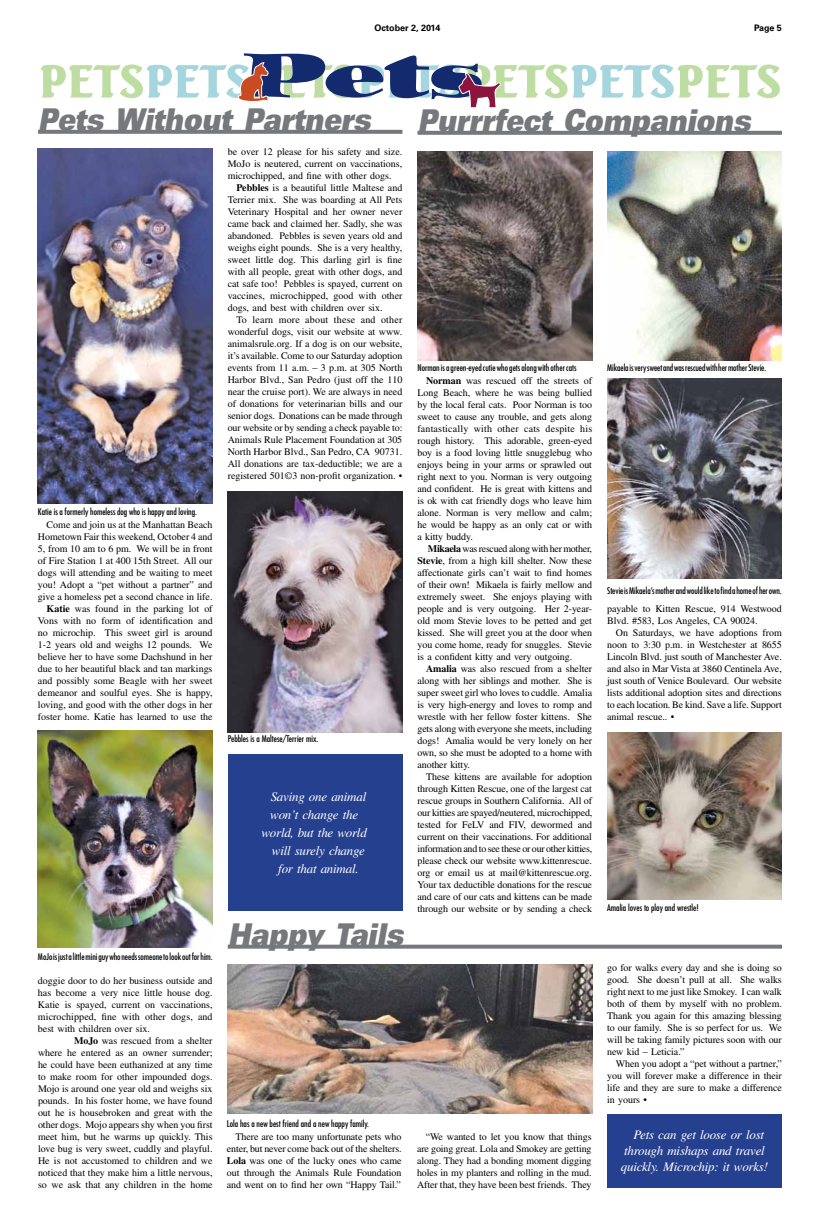
<style>
.page{position:relative;width:819px;height:1224px;background:#fff}
.page>*{position:absolute;margin:0;border:0;box-sizing:border-box;transform-origin:0 0}
.t1{font:italic 30px "Univers LT Std X Black Ex";color:#77787b;scale:.7 1}
.t2{font:italic 13px/16px "Times LT Std";letter-spacing:-.02em;color:#fff}
.t3{font:10px/12px "Times LT Std";color:#000;text-align:justify}
.t4{font:condensed 9px "Futura Std";color:#000}
.t5{font:700 9px "Univers LT Std";color:#000}
.s1{font-weight:700}
</style>
<div class="page">
<svg style="left:41px;top:53px;width:739px;height:55px"></svg>
<svg style="left:38px;top:130px;width:364px;height:4px"></svg>
<svg style="left:417px;top:131px;width:365px;height:4px"></svg>
<svg style="left:228px;top:945px;width:554px;height:4px;background:#828385"></svg>
<img style="left:228px;top:964px;width:364px;height:150px">
<img style="left:228px;top:492px;width:174px;height:240px">
<img style="left:38px;top:731px;width:175px;height:217px">
<img style="left:607px;top:732px;width:175px;height:168px">
<img style="left:417px;top:152px;width:175px;height:209px">
<img style="left:607px;top:152px;width:175px;height:209px">
<img style="left:607px;top:378px;width:175px;height:200px">
<div style="left:228px;top:754px;width:174px;height:157px;background:#25408f"></div>
<img style="left:38px;top:149px;width:175px;height:355px">
<div style="left:607px;top:1114px;width:175px;height:73px;background:#25408f"></div>
<p class="t5" style="left:374px;top:23px;width:68px">October 2, 2014</p>
<p class="t5" style="left:754px;top:23px;width:29px">Page 5</p>
<h1 class="t1" style="left:38px;top:101px;width:486px">Pets Without Partners</h1>
<h1 class="t1" style="left:417px;top:102px;width:487px">Purrrfect Companions</h1>
<p class="t4" style="left:38px;top:507px;width:161px">Katie is a formerly homeless dog who is happy and loving.</p>
<p class="t3" style="left:38px;top:518px;width:176px;text-align:right">Come and join us at the Manhattan Beach Hometown Fair this weekend, October 4 and 5, from 10 am to 6 pm. We will be in front of Fire Station 1 at 400 15th Street. All our dogs will attending and be waiting to meet you! Adopt a “pet without a partner” and give a homeless pet a second chance in life.<br><span class="s1">Katie</span> was found in the parking lot of Vons with no form of identification and no microchip. This sweet girl is around 1-2 years old and weighs 12 pounds. We believe her to have some Dachshund in her due to her beautiful black and tan markings and possibly some Beagle with her sweet demeanor and soulful eyes. She is happy, loving, and good with the other dogs in her foster home. Katie has learned to use the</p>
<p class="t4" style="left:38px;top:951px;width:176px">MoJo is just a little mini guy who needs someone to look out for him.</p>
<p class="t3" style="left:38px;top:974px;width:176px">doggie door to do her business outside and has become a very nice little house dog.<br>Katie is spayed, current on vaccinations, microchipped, fine with other dogs, and best with children over six.</p>
<p class="t3" style="left:38px;top:1034px;width:176px;text-indent:36px"><span class="s1">MoJo</span> was rescued from a shelter where he entered as an owner surrender; he could have been euthanized at any time to make room for other impounded dogs.<br>Mojo is around one year old and weighs six pounds. In his foster home, we have found out he is housebroken and great with the other dogs. Mojo appears shy when you first meet him, but he warms up quickly. This love bug is very sweet, cuddly and playful.<br>He is not accustomed to children and we noticed that they make him a little nervous, so we ask that any children in the home</p>
<p class="t3" style="left:228px;top:146px;width:176px">be over 12 please for his safety and size.<br>MoJo is neutered, current on vaccinations, microchipped, and fine with other dogs.</p>
<p class="t3" style="left:228px;top:182px;width:176px;text-indent:9px"><span class="s1">Pebbles</span> is a beautiful little Maltese and Terrier mix. She was boarding at All Pets Veterinary Hospital and her owner never came back and claimed her. Sadly, she was abandoned. Pebbles is seven years old and weighs eight pounds. She is a very healthy, sweet little dog. This darling girl is fine with all people, great with other dogs, and cat safe too! Pebbles is spayed, current on vaccines, microchipped, good with other dogs, and best with children over six.</p>
<p class="t3" style="left:228px;top:314px;width:176px;text-indent:9px">To learn more about these and other wonderful dogs, visit our website at www. animalsrule.org. If a dog is on our website, it’s available. Come to our Saturday adoption events from 11 a.m. – 3 p.m. at 305 North Harbor Blvd., San Pedro (just off the 110 near the cruise port). We are always in need of donations for veterinarian bills and our senior dogs. Donations can be made through our website or by sending a check payable to:<br>Animals Rule Placement Foundation at 305<br>North Harbor Blvd., San Pedro, CA 90731.<br>All donations are tax-deductible; we are a registered 501©3 non-profit organization. •</p>
<p class="t4" style="left:228px;top:733px;width:92px">Pebbles is a Maltese/Terrier mix.</p>
<h2 class="t2" style="left:271px;top:789px;width:97px">Saving one animal</h2>
<h2 class="t2" style="left:270px;top:807px;width:89px">won’t change the</h2>
<h2 class="t2" style="left:261px;top:825px;width:107px">world, but the world</h2>
<h2 class="t2" style="left:272px;top:843px;width:95px">will surely change</h2>
<h2 class="t2" style="left:278px;top:861px;width:82px">for that animal.</h2>
<h1 class="t1" style="left:228px;top:916px;width:262px">Happy Tails</h1>
<p class="t4" style="left:227px;top:1118px;width:144px">Lola has a new best friend and a new happy family.</p>
<p class="t3" style="left:227px;top:1130px;width:176px;text-indent:9px">There are too many unfortunate pets who enter, but never come back out of the shelters.<br><span class="s1">Lola</span> was one of the lucky ones who came out through the Animals Rule Foundation and went on to find her own “Happy Tail.”</p>
<p class="t4" style="left:417px;top:363px;width:161px">Norman is a green-eyed cutie who gets along with other cats</p>
<p class="t4" style="left:607px;top:363px;width:161px">Mikaela is very sweet and was rescued with her mother Stevie.</p>
<p class="t3" style="left:417px;top:375px;width:176px;text-indent:9px"><span class="s1">Norman</span> was rescued off the streets of Long Beach, where he was being bullied by the local feral cats. Poor Norman is too sweet to cause any trouble, and gets along fantastically with other cats despite his rough history. This adorable, green-eyed boy is a food loving little snugglebug who enjoys being in your arms or sprawled out right next to you. Norman is very outgoing and confident. He is great with kittens and is ok with cat friendly dogs who leave him alone. Norman is very mellow and calm; he would be happy as an only cat or with a kitty buddy.</p>
<p class="t3" style="left:417px;top:543px;width:176px;text-indent:10px"><span class="s1">Mikaela</span> was rescued along with her mother, <span class="s1">Stevie</span>, from a high kill shelter. Now these affectionate girls can’t wait to find homes of their own! Mikaela is fairly mellow and extremely sweet. She enjoys playing with people and is very outgoing. Her 2-year&shy;old mom Stevie loves to be petted and get kissed. She will greet you at the door when you come home, ready for snuggles. Stevie is a confident kitty and very outgoing.</p>
<p class="t3" style="left:417px;top:663px;width:176px;text-indent:9px"><span class="s1">Amalia</span> was also rescued from a shelter along with her siblings and mother. She is super sweet girl who loves to cuddle. Amalia is very high-energy and loves to romp and wrestle with her fellow foster kittens. She gets along with everyone she meets, including dogs! Amalia would be very lonely on her own, so she must be adopted to a home with another kitty.</p>
<p class="t3" style="left:417px;top:771px;width:176px;text-indent:9px">These kittens are available for adoption through Kitten Rescue, one of the largest cat rescue groups in Southern California. All of our kitties are spayed/neutered, microchipped, tested for FeLV and FIV, dewormed and current on their vaccinations. For additional information and to see these or our other kitties, please check our website www.kittenrescue. org or email us at mail@kittenrescue.org.<br>Your tax deductible donations for the rescue and care of our cats and kittens can be made through our website or by sending a check</p>
<p class="t4" style="left:607px;top:586px;width:176px">Stevie is Mikaela’s mother and would like to find a home of her own.</p>
<p class="t3" style="left:607px;top:603px;width:176px">payable to Kitten Rescue, 914 Westwood<br>Blvd. #583, Los Angeles, CA 90024.</p>
<p class="t3" style="left:607px;top:627px;width:176px;text-indent:9px">On Saturdays, we have adoptions from noon to 3:30 p.m. in Westchester at 8655<br>Lincoln Blvd. just south of Manchester Ave. and also in Mar Vista at 3860 Centinela Ave, just south of Venice Boulevard. Our website lists additional adoption sites and directions to each location. Be kind. Save a life. Support animal rescue.. •</p>
<p class="t4" style="left:607px;top:903px;width:93px">Amalia loves to play and wrestle!</p>
<p class="t3" style="left:417px;top:1131px;width:176px;text-indent:9px">“We wanted to let you know that things are going great. Lola and Smokey are getting along. They had a bonding moment digging holes in my planters and rolling in the mud.<br>After that, they have been best friends. They</p>
<p class="t3" style="left:607px;top:962px;width:176px">go for walks every day and she is doing so good. She doesn’t pull at all. She walks right next to me just like Smokey. I can walk both of them by myself with no problem.<br>Thank you again for this amazing blessing to our family. She is so perfect for us. We will be taking family pictures soon with our new kid – Leticia.”</p>
<p class="t3" style="left:607px;top:1058px;width:176px;text-indent:9px">When you adopt a “pet without a partner,” you will forever make a difference in their life and they are sure to make a difference in yours •</p>
<h2 class="t2" style="left:621px;top:1127px;width:149px;text-indent:13px">Pets can get loose or lost through mishaps and travel quickly. Microchip: it works!</h2>
</div>
